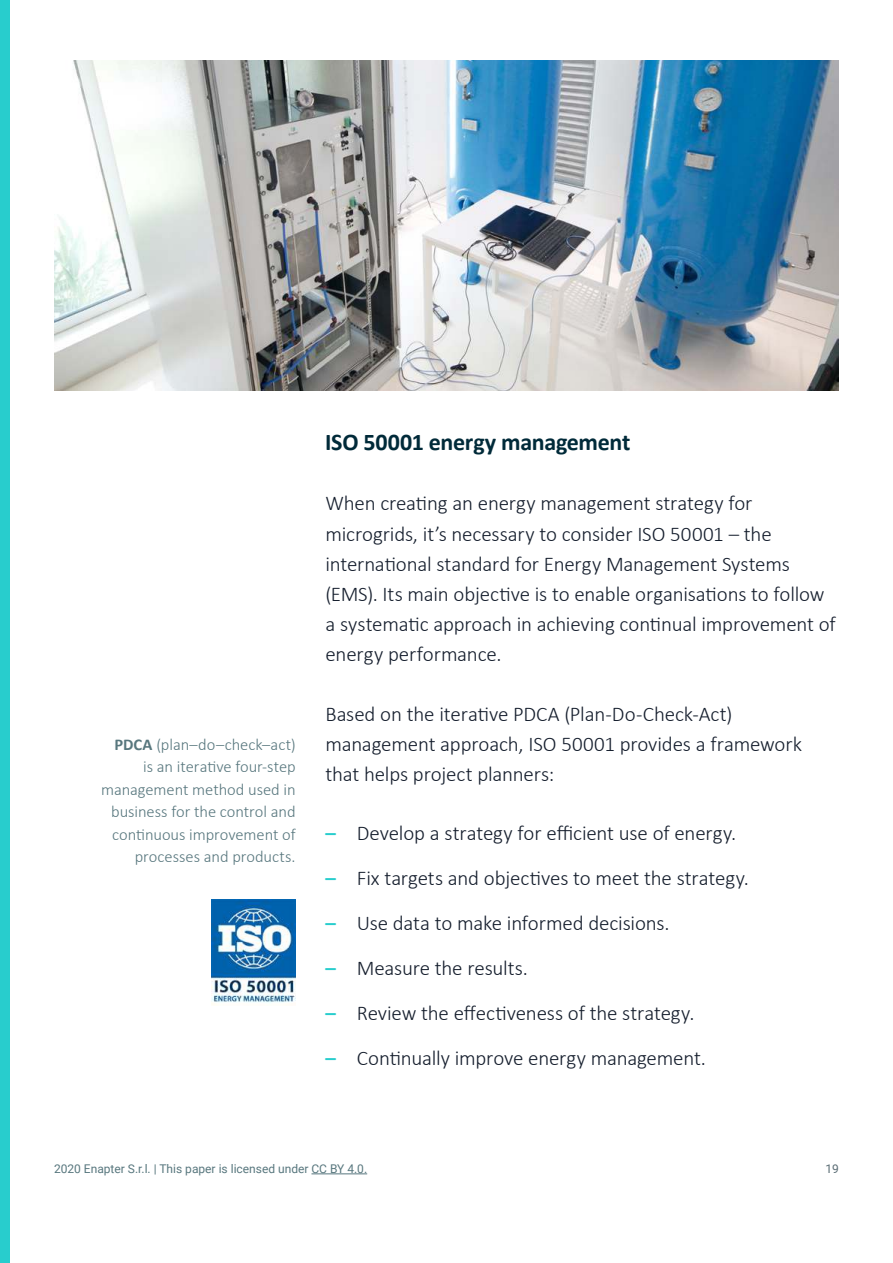
<style>
.page{position:relative;width:893px;height:1263px;background:#fff}
.page>*{position:absolute;margin:0;border:0;box-sizing:border-box;transform-origin:0 0}
.t1{font:700 24px "Calibri";letter-spacing:-.015em;color:#002a39}
.t2{font:300 21px/30px "Calibri";letter-spacing:-.01em;color:#151e2d}
.t3{font:700 21px/45px "Calibri";color:#28cdcd;text-align:justify}
.t4{font:300 16.5px/22.5px "Calibri";letter-spacing:-.005em;color:#58777e;text-align:right}
.t5{font:12px "Roboto";color:#58777e}
.t6{font:12px "Roboto";color:#5a6c74}
.s1{font-weight:700}
</style>
<div class="page">
<hr style="left:311px;top:1173px;width:56px;height:1px;background:#58777e">
<div style="left:0;top:0;width:9px;height:1263px;background:#28cdcd"></div>
<img style="left:212px;top:900px;width:84px;height:105px">
<img style="left:54px;top:60px;width:785px;height:330px">
<p class="t1" style="left:325px;top:432px;width:307px">ISO 50001 energy management</p>
<p class="t4" style="left:101px;top:733px;width:196px"><span class="s1">PDCA</span> (plan–do–check–act) is an iterative four-step management method used in business for the control and continuous improvement of processes and products.</p>
<p class="t2" style="left:325px;top:488px;width:512px">When creating an energy management strategy for microgrids, it’s necessary to consider ISO 50001 – the international standard for Energy Management Systems (EMS). Its main objective is to enable organisations to follow a systematic approach in achieving continual improvement of energy performance.</p>
<p class="t2" style="left:325px;top:698px;width:478px">Based on the iterative PDCA (Plan-Do-Check-Act) management approach, ISO 50001 provides a framework that helps project planners:</p>
<p class="t3" style="left:325px;top:811px;width:12px">– – – – – –</p>
<p class="t2" style="left:357px;top:810px;width:394px;line-height:45px">Develop a strategy for efficient use of energy.<br>Fix targets and objectives to meet the strategy.<br>Use data to make informed decisions.<br>Measure the results.<br>Review the effectiveness of the strategy.<br>Continually improve energy management.</p>
<p class="t5" style="left:54px;top:1164px;width:315px">2020 Enapter S.r.l. | This paper is licensed under CC BY 4.0.</p>
<p class="t6" style="left:825px;top:1164px;width:15px">19</p>
</div>
